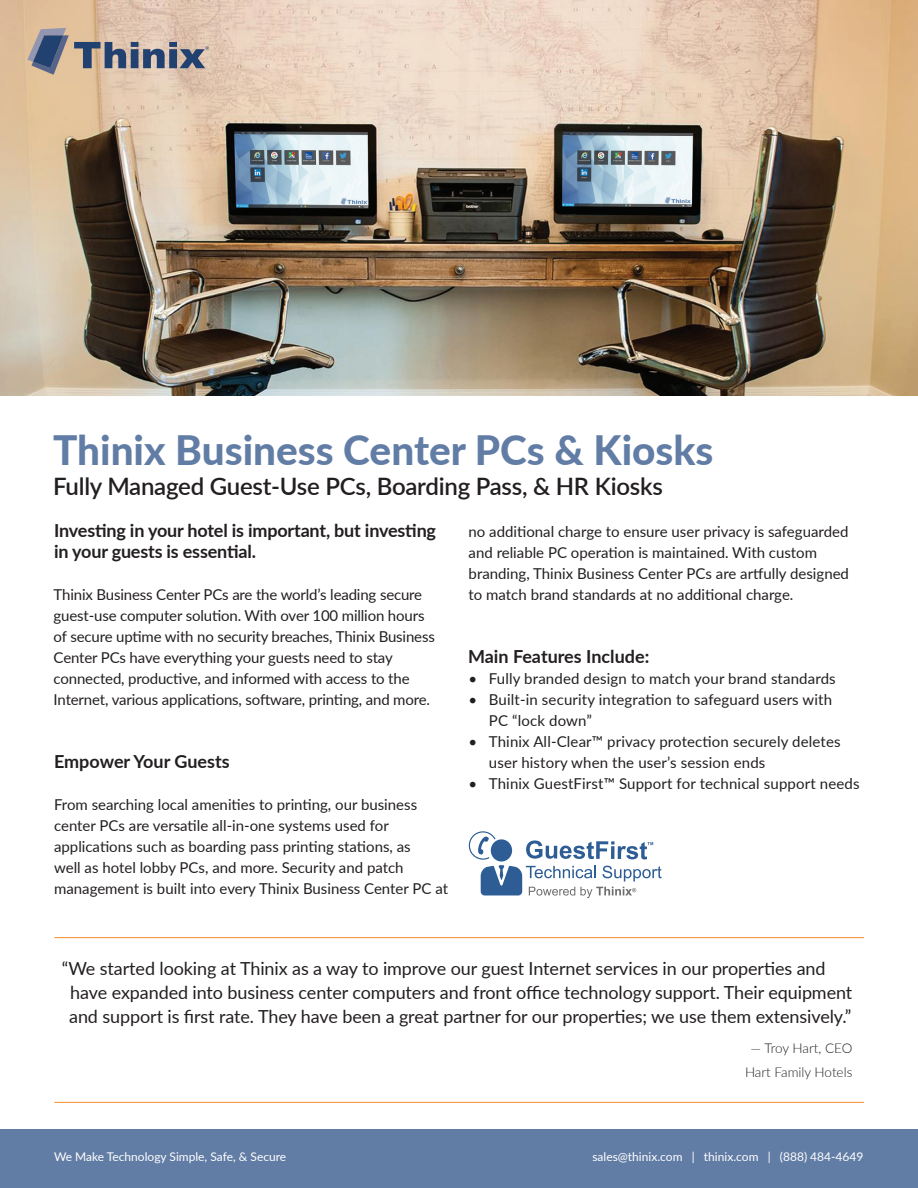
<style>
.page{position:relative;width:918px;height:1188px;background:#fff}
.page>*{position:absolute;margin:0;border:0;box-sizing:border-box;transform-origin:0 0}
.t1{font:800 40.5px "Lato";color:#627da5}
.t2{font:600 24px "Lato";letter-spacing:-.01em;color:#231f20}
.t3{font:18px/24px "Lato";letter-spacing:-.005em;color:#231f20}
.t4{font:700 18px/21px "Lato";letter-spacing:-.01em;color:#231f20}
.t5{font:15px/21px "Lato";color:#231f20}
.t6{font:300 13.5px "Lato";color:#231f20}
.t7{font:12px "Lato";color:#fff}
.t8{font:700 2.55px "Arial";color:#214171}
</style>
<div class="page">
<img style="left:0;top:0;width:918px;height:396px">
<svg style="left:27px;top:28px;width:182px;height:46px;background:#a29998"></svg>
<div style="left:0;top:1130px;width:918px;height:58px;background:#627da5"></div>
<svg style="left:469px;top:831px;width:193px;height:67px"></svg>
<hr style="left:54px;top:937px;width:810px;height:1px;background:#f58b2c">
<hr style="left:54px;top:1102px;width:810px;height:1px;background:#f58b2c">
<p class="t8" style="left:206px;top:46px;width:3px">R</p>
<p class="t1" style="left:53px;top:420px;width:662px">Thinix Business Center PCs &amp; Kiosks</p>
<p class="t2" style="left:53px;top:469px;width:611px">Fully Managed Guest-Use PCs, Boarding Pass, &amp; HR Kiosks</p>
<p class="t4" style="left:54px;top:519px;width:384px">Investing in your hotel is important, but investing in your guests is essential.</p>
<p class="t5" style="left:54px;top:583px;width:383px">Thinix Business Center PCs are the world’s leading secure guest-use computer solution. With over 100 million hours of secure uptime with no security breaches, Thinix Business Center PCs have everything your guests need to stay connected, productive, and informed with access to the Internet, various applications, software, printing, and more.</p>
<p class="t4" style="left:54px;top:750px;width:177px">Empower Your Guests</p>
<p class="t5" style="left:54px;top:793px;width:395px">From searching local amenities to printing, our business center PCs are versatile all-in-one systems used for applications such as boarding pass printing stations, as<br>well as hotel lobby PCs, and more. Security and patch management is built into every Thinix Business Center PC at</p>
<p class="t5" style="left:469px;top:520px;width:382px">no additional charge to ensure user privacy is safeguarded and reliable PC operation is maintained. With custom branding, Thinix Business Center PCs are artfully designed to match brand standards at no additional charge.</p>
<p class="t4" style="left:468px;top:645px;width:183px">Main Features Include:</p>
<p class="t5" style="left:469px;top:667px;width:369px">• Fully branded design to match your brand standards</p>
<p class="t5" style="left:489px;top:688px;width:345px;text-indent:-20px">• Built-in security integration to safeguard users with<br>PC “lock down”</p>
<p class="t5" style="left:489px;top:730px;width:353px;text-indent:-20px">• Thinix All-Clear™ privacy protection securely deletes user history when the user’s session ends</p>
<p class="t5" style="left:469px;top:772px;width:393px">• Thinix GuestFirst™ Support for technical support needs</p>
<p class="t3" style="left:69px;top:956px;width:785px;text-indent:-7px">“We started looking at Thinix as a way to improve our guest Internet services in our properties and have expanded into business center computers and front office technology support. Their equipment and support is first rate. They have been a great partner for our properties; we use them extensively.”</p>
<p class="t6" style="left:751px;top:1039px;width:103px">— Troy Hart, CEO</p>
<p class="t6" style="left:745px;top:1063px;width:109px">Hart Family Hotels</p>
<p class="t7" style="left:54px;top:1148px;width:234px">We Make Technology Simple, Safe, &amp; Secure</p>
<p class="t7" style="left:592px;top:1148px;width:273px">sales@thinix.com | thinix.com | (888) 484-4649</p>
</div>
